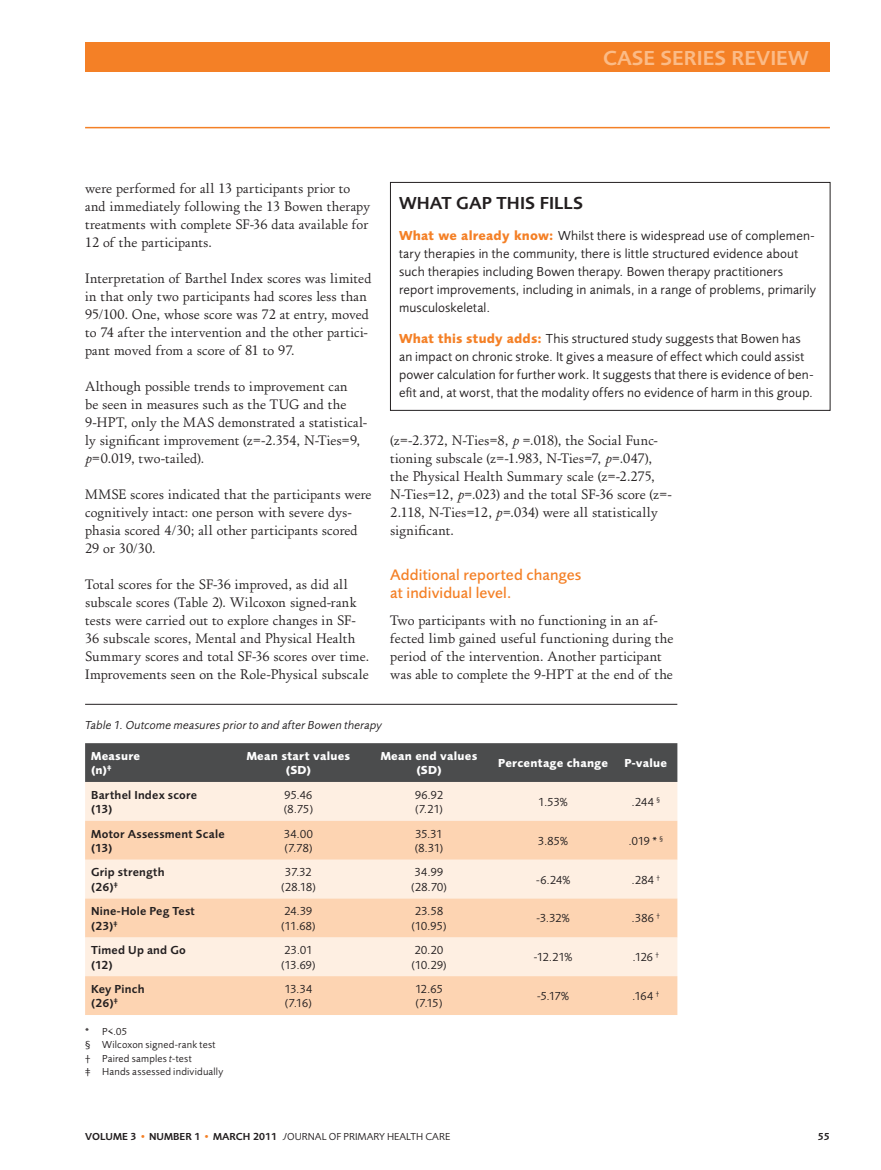
<style>
.page{position:relative;width:881px;height:1170px;background:#fff}
.page>*{position:absolute;margin:0;border:0;box-sizing:border-box;transform-origin:0 0}
.Page_Header_2nd{font:600 21px "Foundry Sans";color:#fbbb87}
.What_Gap__Subhead{font:600 18px "Foundry Sans";letter-spacing:.005em;color:#231f20}
.Subhead_2{font:500 15.75px/18px "Foundry Sans";letter-spacing:.005em;color:#f48026}
.Body_Text{font:14.25px/18px "Foundry Old Style Normal";letter-spacing:.005em;color:#231f20}
.What_Gap__Body{font:13.5px/18px "Foundry Sans";letter-spacing:.01em;color:#231f20}
.Table_Cells{font:12px "Foundry Sans";letter-spacing:.015em;color:#231f20}
.Table_Left_Column{font:600 12px "Foundry Sans";letter-spacing:.015em;color:#231f20}
.Table_Header{font:700 12px "Foundry Sans";letter-spacing:.02em;color:#fff}
.Table_Caption{font:italic 12px "Foundry Sans";letter-spacing:.015em;color:#231f20}
.Table_Notes{font:10.5px "Foundry Sans";letter-spacing:.015em;color:#231f20}
.t1{font:600 10.5px "Foundry Sans";color:#231f20}
.s1{font-family:"Foundry Old Style";font-style:italic}
.s2{font-weight:700;color:#f48026}
.s3{font-style:italic}
.s4{font-weight:600}
.s5{font-weight:600;color:#f48026}
</style>
<div class="page">
<div style="left:85px;top:43px;width:744px;height:29px;background:#f48026"></div>
<hr style="left:85px;top:127px;width:744px;height:1px;background:#f48026">
<div style="left:390px;top:182px;width:440px;height:228px;border:1px solid #231f20"></div>
<div style="left:85px;top:743px;width:592px;height:39px;background:#4b4c4d"></div>
<div style="left:85px;top:782px;width:592px;height:38px;background:#feefe2"></div>
<svg style="left:85px;top:820px;width:592px;height:194px;background:#fddfc5"></svg>
<hr style="left:85px;top:704px;width:592px;height:1px;background:#231f20">
<p class="Page_Header_2nd" style="left:603px;top:46px;width:207px">CASE SERIES REVIEW</p>
<p class="Body_Text" style="left:85px;top:179px;width:286px">were performed for all 13 participants prior to and immediately following the 13 Bowen therapy treatments with complete SF-36 data available for 12 of the participants.</p>
<p class="Body_Text" style="left:85px;top:269px;width:288px">Interpretation of Barthel Index scores was limited in that only two participants had scores less than 95/100. One, whose score was 72 at entry, moved to 74 after the intervention and the other partici&shy;pant moved from a score of 81 to 97.</p>
<p class="Body_Text" style="left:85px;top:377px;width:284px">Although possible trends to improvement can<br>be seen in measures such as the TUG and the 9-HPT, only the MAS demonstrated a statistical&shy;ly significant improvement (z=-2.354, N-Ties=9, <span class="s1">p</span>=0.019, two-tailed).</p>
<p class="Body_Text" style="left:85px;top:485px;width:288px">MMSE scores indicated that the participants were cognitively intact: one person with severe dys&shy;phasia scored 4/30; all other participants scored 29 or 30/30.</p>
<p class="Body_Text" style="left:85px;top:575px;width:285px">Total scores for the SF-36 improved, as did all subscale scores (Table 2). Wilcoxon signed-rank tests were carried out to explore changes in SF-36 subscale scores, Mental and Physical Health Summary scores and total SF-36 scores over time.<br>Improvements seen on the Role-Physical subscale</p>
<p class="What_Gap__Subhead" style="left:399px;top:193px;width:184px">WHAT GAP THIS FI LLS</p>
<p class="What_Gap__Body" style="left:399px;top:226px;width:418px"><span class="s2">What we already know:</span> Whilst there is widespread use of complemen&shy;tary therapies in the community, there is little structured evidence about such therapies including Bowen therapy. Bowen therapy practitioners report improvements, including in animals, in a range of problems, primarily musculoskeletal.</p>
<p class="What_Gap__Body" style="left:399px;top:329px;width:415px"><span class="s2">What this study adds:</span> This structured study suggests that Bowen has an impact on chronic stroke. It gives a measure of effect which could assist power calculation for further work. It suggests that there is evidence of ben&shy;efit and, at worst, that the modality offers no evidence of harm in this group.</p>
<p class="Body_Text" style="left:390px;top:431px;width:283px">(z=-2.372, N-Ties=8, <span class="s1">p</span> =.018), the Social Func&shy;tioning subscale (z=-1.983, N-Ties=7, <span class="s1">p</span>=.047), the Physical Health Summary scale (z=-2.275, N-Ties=12, <span class="s1">p</span>=.023) and the total SF-36 score (z=- 2.118, N-Ties=12, <span class="s1">p</span>=.034) were all statistically significant.</p>
<p class="Subhead_2" style="left:390px;top:566px;width:192px">Additional reported changes at individual level.</p>
<p class="Body_Text" style="left:390px;top:611px;width:284px">Two participants with no functioning in an af&shy;fected limb gained useful functioning during the period of the intervention. Another participant was able to complete the 9-HPT at the end of the</p>
<p class="Table_Caption" style="left:85px;top:717px;width:298px">Table 1. Outcome measures prior to and after Bowen therapy</p>
<p class="Table_Header" style="left:91px;top:748px;width:51px">Measure</p>
<p class="Table_Header" style="left:91px;top:763px;width:22px">(n)<sup>‡</sup></p>
<p class="Table_Header" style="left:246px;top:748px;width:105px">Mean start values</p>
<p class="Table_Header" style="left:286px;top:763px;width:27px">(SD)</p>
<p class="Table_Header" style="left:380px;top:748px;width:98px">Mean end values</p>
<p class="Table_Header" style="left:416px;top:763px;width:27px">(SD)</p>
<p class="Table_Left_Column" style="left:91px;top:787px;width:107px">Barthel Index score</p>
<p class="Table_Left_Column" style="left:91px;top:802px;width:23px">(13)</p>
<p class="Table_Cells" style="left:284px;top:787px;width:29px">95.46</p>
<p class="Table_Cells" style="left:284px;top:802px;width:31px">(8.75)</p>
<p class="Table_Cells" style="left:415px;top:787px;width:29px">96.92</p>
<p class="Table_Cells" style="left:415px;top:802px;width:29px">(7.21)</p>
<p class="Table_Left_Column" style="left:91px;top:826px;width:135px">Motor Assessment Scale</p>
<p class="Table_Left_Column" style="left:91px;top:840px;width:23px">(13)</p>
<p class="Table_Cells" style="left:284px;top:826px;width:30px">34.00</p>
<p class="Table_Cells" style="left:284px;top:840px;width:30px">(7.78)</p>
<p class="Table_Cells" style="left:415px;top:826px;width:29px">35.31</p>
<p class="Table_Cells" style="left:414px;top:840px;width:30px">(8.31)</p>
<p class="Table_Left_Column" style="left:91px;top:865px;width:75px">Grip strength</p>
<p class="Table_Left_Column" style="left:91px;top:879px;width:28px">(26)<sup>‡</sup></p>
<p class="Table_Cells" style="left:285px;top:865px;width:28px">37.32</p>
<p class="Table_Cells" style="left:281px;top:879px;width:36px">(28.18)</p>
<p class="Table_Cells" style="left:415px;top:865px;width:30px">34.99</p>
<p class="Table_Cells" style="left:411px;top:879px;width:37px">(28.70)</p>
<p class="Table_Left_Column" style="left:91px;top:904px;width:105px">Nine-Hole Peg Test</p>
<p class="Table_Left_Column" style="left:91px;top:918px;width:28px">(23)<sup>‡</sup></p>
<p class="Table_Cells" style="left:284px;top:904px;width:29px">24.39</p>
<p class="Table_Cells" style="left:281px;top:918px;width:36px">(11.68)</p>
<p class="Table_Cells" style="left:415px;top:904px;width:29px">23.58</p>
<p class="Table_Cells" style="left:411px;top:918px;width:37px">(10.95)</p>
<p class="Table_Left_Column" style="left:91px;top:943px;width:96px">Timed Up and Go</p>
<p class="Table_Left_Column" style="left:91px;top:957px;width:23px">(12)</p>
<p class="Table_Cells" style="left:284px;top:943px;width:29px">23.01</p>
<p class="Table_Cells" style="left:281px;top:957px;width:36px">(13.69)</p>
<p class="Table_Cells" style="left:415px;top:943px;width:30px">20.20</p>
<p class="Table_Cells" style="left:411px;top:957px;width:37px">(10.29)</p>
<p class="Table_Left_Column" style="left:91px;top:981px;width:55px">Key Pinch</p>
<p class="Table_Left_Column" style="left:91px;top:996px;width:28px">(26)<sup>‡</sup></p>
<p class="Table_Cells" style="left:285px;top:981px;width:29px">13.34</p>
<p class="Table_Cells" style="left:285px;top:996px;width:29px">(7.16)</p>
<p class="Table_Cells" style="left:415px;top:981px;width:29px">12.65</p>
<p class="Table_Cells" style="left:415px;top:996px;width:28px">(7.15)</p>
<p class="Table_Notes" style="left:85px;top:1024px;width:43px">* P&lt;.05</p>
<p class="Table_Notes" style="left:85px;top:1038px;width:132px">§ Wilcoxon signed-rank test</p>
<p class="Table_Notes" style="left:85px;top:1051px;width:108px">† Paired samples <span class="s3">t</span>-test</p>
<p class="Table_Notes" style="left:85px;top:1065px;width:140px">‡ Hands assessed individually</p>
<p class="Table_Header" style="left:498px;top:756px;width:111px">Percentage change</p>
<p class="Table_Header" style="left:624px;top:756px;width:44px">P-value</p>
<p class="Table_Cells" style="left:538px;top:794px;width:31px">1.53%</p>
<p class="Table_Cells" style="left:631px;top:794px;width:30px">.244 <sup>§</sup></p>
<p class="Table_Cells" style="left:538px;top:833px;width:31px">3.85%</p>
<p class="Table_Cells" style="left:628px;top:833px;width:36px">.019 * <sup>§</sup></p>
<p class="Table_Cells" style="left:536px;top:872px;width:36px">-6.24%</p>
<p class="Table_Cells" style="left:631px;top:872px;width:30px">.284 <sup>†</sup></p>
<p class="Table_Cells" style="left:536px;top:911px;width:35px">-3.32%</p>
<p class="Table_Cells" style="left:631px;top:911px;width:30px">.386 <sup>†</sup></p>
<p class="Table_Cells" style="left:533px;top:950px;width:40px">-12.21%</p>
<p class="Table_Cells" style="left:632px;top:950px;width:28px">.126 <sup>†</sup></p>
<p class="Table_Cells" style="left:537px;top:989px;width:33px">-5.17%</p>
<p class="Table_Cells" style="left:632px;top:989px;width:29px">.164 <sup>†</sup></p>
<p class="Table_Notes" style="left:85px;top:1129px;width:366px"><span class="s4">VOLUME 3</span> <span class="s5">•</span> <span class="s4">NUMBER 1</span> <span class="s5">•</span> <span class="s4">MARCH 2011</span> <span class="s3">J</span>OURNAL OF PRIMARY HEALTH CARE</p>
<p class="t1" style="left:817px;top:1129px;width:14px">55</p>
</div>
